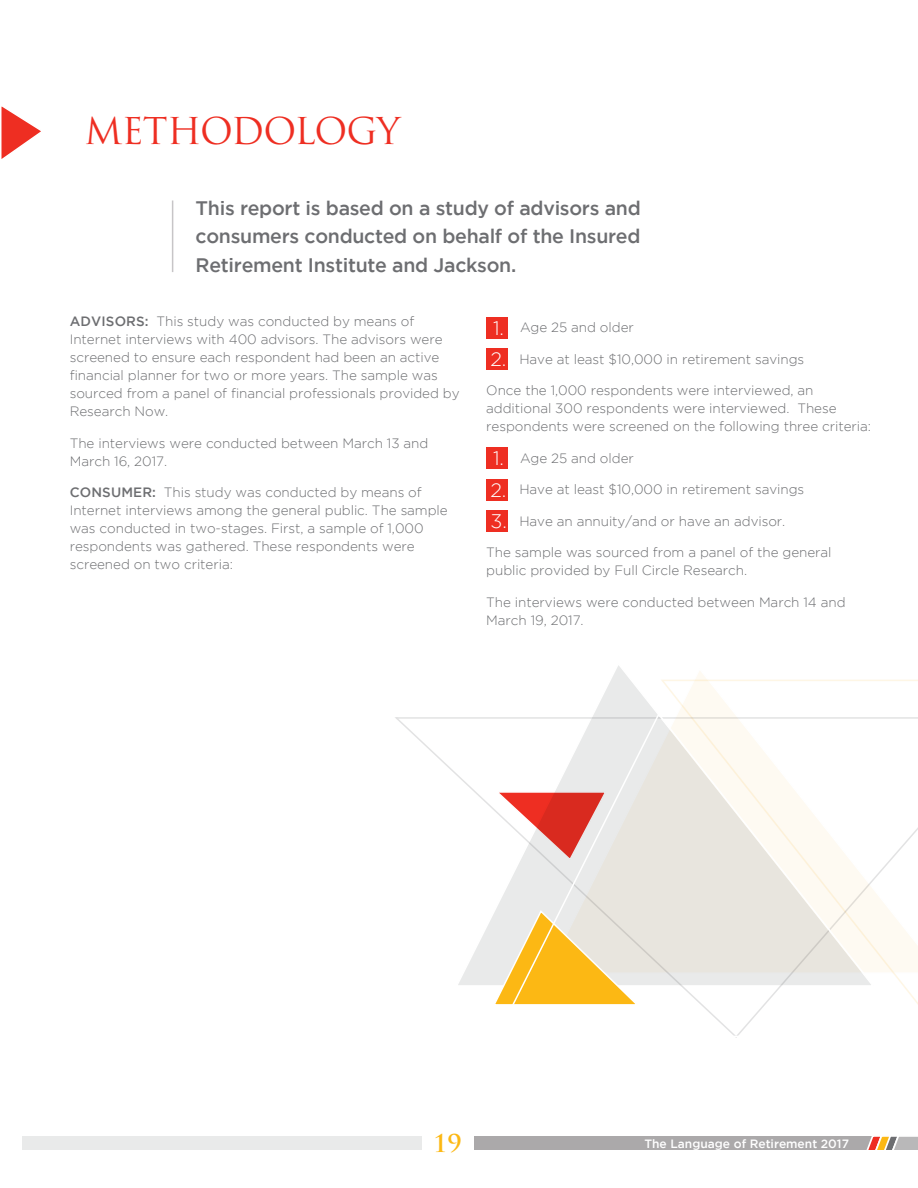
<style>
.page{position:relative;width:918px;height:1188px;background:#fff}
.page>*{position:absolute;margin:0;border:0;box-sizing:border-box;transform-origin:0 0}
.headline{font:36px "Trajan Pro";letter-spacing:-.02em;color:#ee2e22}
.t1{font:700 24px "Trajan Pro";color:#fcb814}
.SUBHEADS_BLUE{font:500 19.5px/28.5px "Gotham";letter-spacing:-.015em;color:#6d6e71;text-align:justify}
.t2{font:300 19.5px "Gotham";color:#fff}
.body{font:300 13.5px/18px "Gotham";letter-spacing:-.005em;color:#6d6e71}
.t3{font:500 12px "Gotham";color:#fff}
.s1{font-weight:500}
</style>
<div class="page">
<div style="left:474px;top:1137px;width:400px;height:13px;background:#aba9aa"></div>
<div style="left:22px;top:1137px;width:400px;height:13px;background:#e9eaea"></div>
<svg style="left:865px;top:1136px;width:53px;height:14px"></svg>
<div style="left:486px;top:317px;width:22px;height:21px;background:#ee2e22"></div>
<div style="left:486px;top:348px;width:22px;height:22px;background:#ee2e22"></div>
<div style="left:486px;top:447px;width:22px;height:22px;background:#ee2e22"></div>
<div style="left:486px;top:479px;width:22px;height:21px;background:#ee2e22"></div>
<div style="left:486px;top:510px;width:22px;height:22px;background:#ee2e22"></div>
<hr style="left:172px;top:200px;width:1px;height:72px;background:#c7c5c7">
<svg style="left:1px;top:106px;width:40px;height:53px"></svg>
<svg style="left:454px;top:665px;width:166px;height:320px"></svg>
<svg style="left:545px;top:667px;width:373px;height:305px"></svg>
<svg style="left:492px;top:909px;width:3px;height:76px"></svg>
<svg style="left:495px;top:712px;width:422px;height:326px"></svg>
<svg style="left:495px;top:790px;width:113px;height:72px"></svg>
<p class="headline" style="left:85px;top:108px;width:317px">METHODOLOGY</p>
<p class="SUBHEADS_BLUE" style="left:196px;top:193px;width:447px">This report is based on a study of advisors and consumers conducted on behalf of the Insured Retirement Institute and Jackson.</p>
<p class="body" style="left:70px;top:313px;width:391px"><span class="s1">ADVISORS:</span> This study was conducted by means of Internet interviews with 400 advisors. The advisors were screened to ensure each respondent had been an active financial planner for two or more years. The sample was sourced from a panel of financial professionals provided by Research Now.</p>
<p class="body" style="left:70px;top:434px;width:360px">The interviews were conducted between March 13 and<br>March 16, 2017.</p>
<p class="body" style="left:70px;top:484px;width:380px"><span class="s1">CONSUMER:</span> This study was conducted by means of Internet interviews among the general public. The sample was conducted in two-stages. First, a sample of 1,000 respondents was gathered. These respondents were screened on two criteria:</p>
<p class="t2" style="left:493px;top:317px;width:12px">1.</p>
<p class="body" style="left:520px;top:319px;width:115px">Age 25 and older</p>
<p class="t2" style="left:490px;top:349px;width:17px">2.</p>
<p class="body" style="left:519px;top:350px;width:286px">Have at least $10,000 in retirement savings</p>
<p class="body" style="left:486px;top:382px;width:386px">Once the 1,000 respondents were interviewed, an additional 300 respondents were interviewed. These respondents were screened on the following three criteria:</p>
<p class="t2" style="left:493px;top:448px;width:12px">1.</p>
<p class="body" style="left:520px;top:449px;width:115px">Age 25 and older</p>
<p class="t2" style="left:490px;top:479px;width:17px">2.</p>
<p class="body" style="left:519px;top:481px;width:286px">Have at least $10,000 in retirement savings</p>
<p class="t2" style="left:490px;top:511px;width:18px">3.</p>
<p class="body" style="left:519px;top:512px;width:268px">Have an annuity/and or have an advisor.</p>
<p class="body" style="left:486px;top:544px;width:347px">The sample was sourced from a panel of the general public provided by Full Circle Research.</p>
<p class="body" style="left:486px;top:593px;width:361px">The interviews were conducted between March 14 and<br>March 19, 2017.</p>
<h2 class="t1" style="left:433px;top:1129px;width:30px">19</h2>
<p class="t3" style="left:644px;top:1137px;width:206px">The Language of Retirement 2017</p>
</div>
